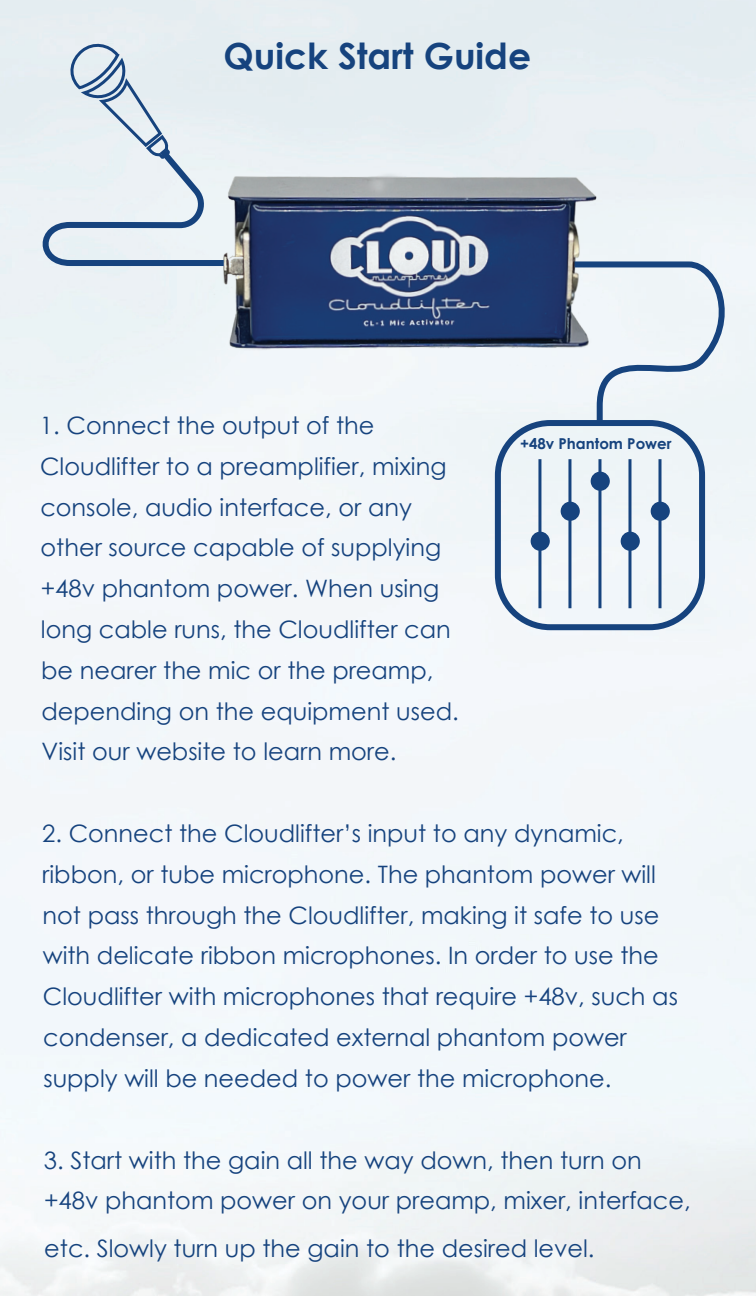
<style>
.page{position:relative;width:756px;height:1296px;background:#fff}
.page>*{position:absolute;margin:0;border:0;box-sizing:border-box;transform-origin:0 0}
.t1{font:700 36px "Century Gothic";color:#16437e}
.t2{font:24px/40.8px "Century Gothic";color:#16437e}
.t3{font:700 15px "Century Gothic";color:#16437e}
</style>
<div class="page">
<img style="left:0;top:0;width:756px;height:1296px">
<div style="left:495px;top:420px;width:210px;height:210px;border:6px solid #16437e;border-radius:52px"></div>
<hr style="left:598px;top:459px;width:3px;height:149px;background:#16437e">
<hr style="left:628px;top:459px;width:3px;height:149px;background:#16437e">
<hr style="left:658px;top:459px;width:3px;height:149px;background:#16437e">
<hr style="left:568px;top:459px;width:3px;height:149px;background:#16437e">
<hr style="left:538px;top:459px;width:3px;height:149px;background:#16437e">
<div style="left:530px;top:531px;width:20px;height:20px;background:#16437e;border-radius:50%"></div>
<div style="left:560px;top:501px;width:20px;height:20px;background:#16437e;border-radius:50%"></div>
<div style="left:590px;top:471px;width:20px;height:20px;background:#16437e;border-radius:50%"></div>
<div style="left:650px;top:501px;width:20px;height:20px;background:#16437e;border-radius:50%"></div>
<div style="left:620px;top:531px;width:20px;height:20px;background:#16437e;border-radius:50%"></div>
<img style="left:209px;top:77px;width:417px;height:316px">
<svg style="left:31px;top:42px;width:199px;height:227px;background:#d5dfe8"></svg>
<svg style="left:568px;top:258px;width:171px;height:168px"></svg>
<h1 class="t1" style="left:223px;top:29px;width:309px">Quick Start Guide</h1>
<p class="t2" style="left:40px;top:404px;width:420px">1. Connect the output of the<br>Cloudlifter to a preamplifier, mixing console, audio interface, or any other source capable of supplying +48v phantom power. When using long cable runs, the Cloudlifter can be nearer the mic or the preamp, depending on the equipment used.<br>Visit our website to learn more.</p>
<p class="t3" style="left:520px;top:432px;width:153px">+48v Phantom Power</p>
<p class="t2" style="left:42px;top:812px;width:637px">2. Connect the Cloudlifter’s input to any dynamic, ribbon, or tube microphone. The phantom power will not pass through the Cloudlifter, making it safe to use with delicate ribbon microphones. In order to use the Cloudlifter with microphones that require +48v, such as condenser, a dedicated external phantom power supply will be needed to power the microphone.</p>
<p class="t2" style="left:44px;top:1139px;width:648px">3. Start with the gain all the way down, then turn on +48v phantom power on your preamp, mixer, interface,</p>
<p class="t2" style="left:44px;top:1228px;width:552px">etc. Slowly turn up the gain to the desired level.</p>
</div>
